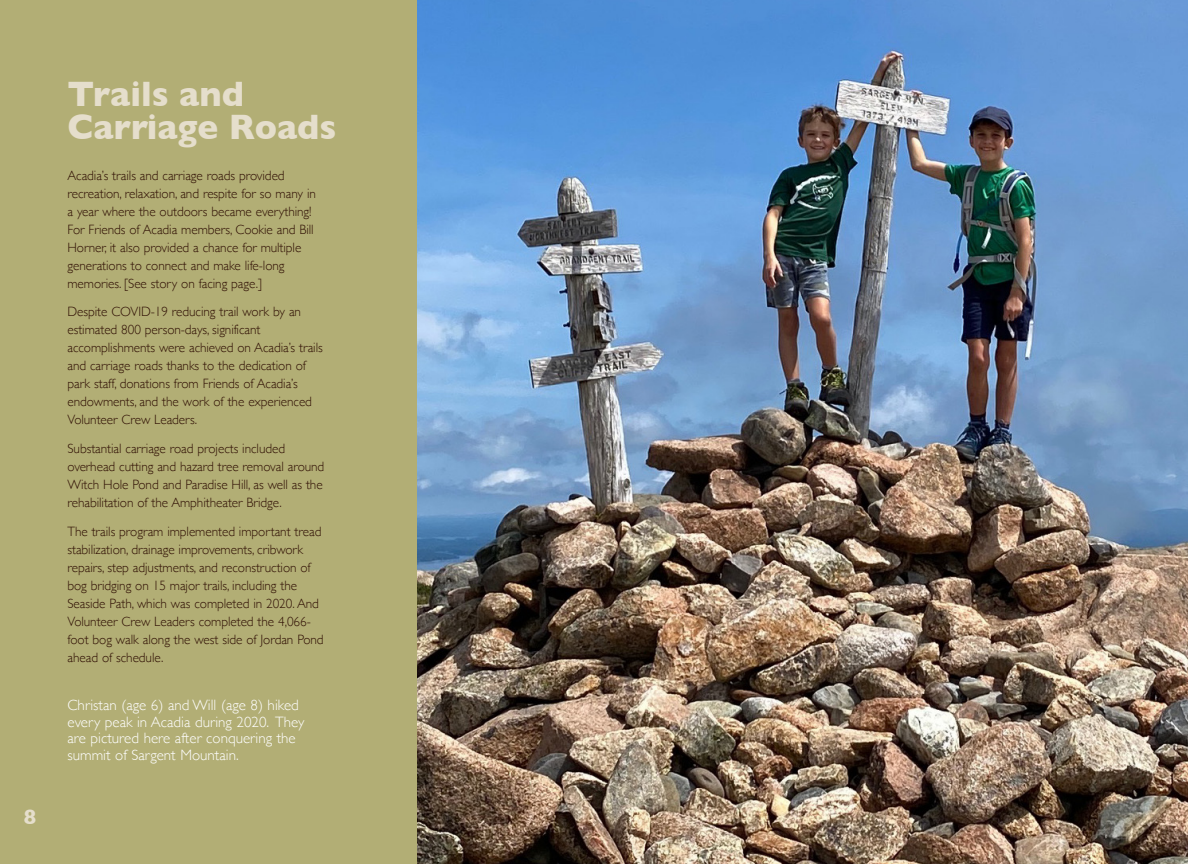
<style>
.page{position:relative;width:1188px;height:864px;background:#fff}
.page>*{position:absolute;margin:0;border:0;box-sizing:border-box;transform-origin:0 0}
.t1{font:700 36px/33px "Gill Sans";color:#e5decc}
.t2{font:700 21px "Gill Sans";color:#e5decc}
.t3{font:300 15px/16.5px "Gill Sans";color:#fff}
.t4{font:300 13.5px/18px "Gill Sans";letter-spacing:-.005em;color:#301004}
</style>
<div class="page">
<img style="left:417px;top:0;width:771px;height:864px">
<div style="left:0;top:0;width:417px;height:864px;background:#b2ae75"></div>
<p class="t2" style="left:24px;top:801px;width:14px">8</p>
<p class="t1" style="left:68px;top:77px;width:270px">Trails and<br>Carriage Roads</p>
<p class="t4" style="left:68px;top:165px;width:250px">Acadia’s trails and carriage roads provided recreation, relaxation, and respite for so many in a year where the outdoors became everything!<br>For Friends of Acadia members, Cookie and Bill Horner, it also provided a chance for multiple generations to connect and make life-long memories. [See story on facing page.]</p>
<p class="t4" style="left:68px;top:302px;width:257px">Despite COVID-19 reducing trail work by an estimated 800 person-days, significant accomplishments were achieved on Acadia’s trails and carriage roads thanks to the dedication of park staff, donations from Friends of Acadia’s endowments, and the work of the experienced Volunteer Crew Leaders.</p>
<p class="t4" style="left:68px;top:439px;width:258px">Substantial carriage road projects included overhead cutting and hazard tree removal around Witch Hole Pond and Paradise Hill, as well as the rehabilitation of the Amphitheater Bridge.</p>
<p class="t4" style="left:68px;top:522px;width:258px">The trails program implemented important tread stabilization, drainage improvements, cribwork repairs, step adjustments, and reconstruction of bog bridging on 15 major trails, including the Seaside Path, which was completed in 2020. And Volunteer Crew Leaders completed the 4,066- foot bog walk along the west side of Jordan Pond ahead of schedule.</p>
<p class="t3" style="left:68px;top:696px;width:239px">Christan (age 6) and Will (age 8) hiked every peak in Acadia during 2020. They are pictured here after conquering the summit of Sargent Mountain.</p>
</div>
